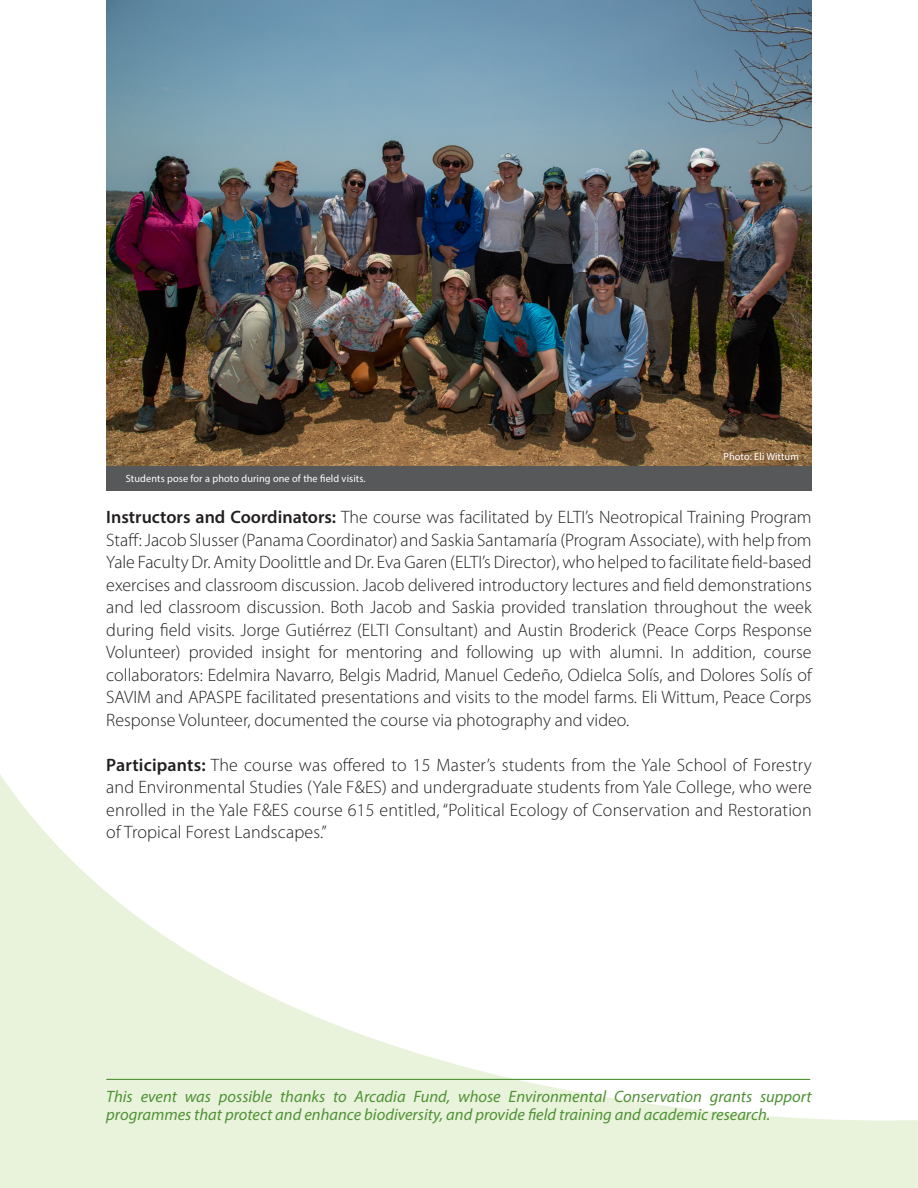
<style>
.page{position:relative;width:918px;height:1188px;background:#fff}
.page>*{position:absolute;margin:0;border:0;box-sizing:border-box;transform-origin:0 0}
.t1{font:300 18px/22.5px "Myriad Pro";color:#231f20;text-align:justify}
.t2{font:italic 16.5px/18px "Myriad Pro";color:#4f9236}
.text{font:10.5px "Myriad Pro";letter-spacing:.01em;color:#fff}
.s1{font-weight:600}
</style>
<div class="page">
<svg style="left:0;top:774px;width:918px;height:414px"></svg>
<hr style="left:106px;top:1079px;width:704px;height:1px;background:#4f9236">
<img style="left:106px;top:0;width:706px;height:466px">
<div style="left:106px;top:466px;width:706px;height:25px;background:#57585a"></div>
<p class="text" style="left:126px;top:472px;width:241px">Students pose for a photo during one of the field visits.</p>
<p class="text" style="left:724px;top:450px;width:77px">Photo: Eli Wittum</p>
<p class="t1" style="left:106px;top:506px;width:707px"><span class="s1">Instructors and Coordinators:</span> The course was facilitated by ELTI’s Neotropical Training Program Staff: Jacob Slusser (Panama Coordinator) and Saskia Santamaría (Program Associate), with help from Yale Faculty Dr. Amity Doolittle and Dr. Eva Garen (ELTI’s Director), who helped to facilitate field-based exercises and classroom discussion. Jacob delivered introductory lectures and field demonstrations and led classroom discussion. Both Jacob and Saskia provided translation throughout the week during field visits. Jorge Gutiérrez (ELTI Consultant) and Austin Broderick (Peace Corps Response Volunteer) provided insight for mentoring and following up with alumni. In addition, course collaborators: Edelmira Navarro, Belgis Madrid, Manuel Cedeño, Odielca Solís, and Dolores Solís of SAVIM and APASPE facilitated presentations and visits to the model farms. Eli Wittum, Peace Corps Response Volunteer, documented the course via photography and video.</p>
<p class="t1" style="left:106px;top:754px;width:707px"><span class="s1">Participants:</span> The course was offered to 15 Master’s students from the Yale School of Forestry and Environmental Studies (Yale F&amp;ES) and undergraduate students from Yale College, who were enrolled in the Yale F&amp;ES course 615 entitled, “Political Ecology of Conservation and Restoration of Tropical Forest Landscapes.”</p>
<p class="t2" style="left:106px;top:1087px;width:707px">This event was possible thanks to Arcadia Fund, whose Environmental Conservation grants support programmes that protect and enhance biodiversity, and provide field training and academic research.</p>
</div>
